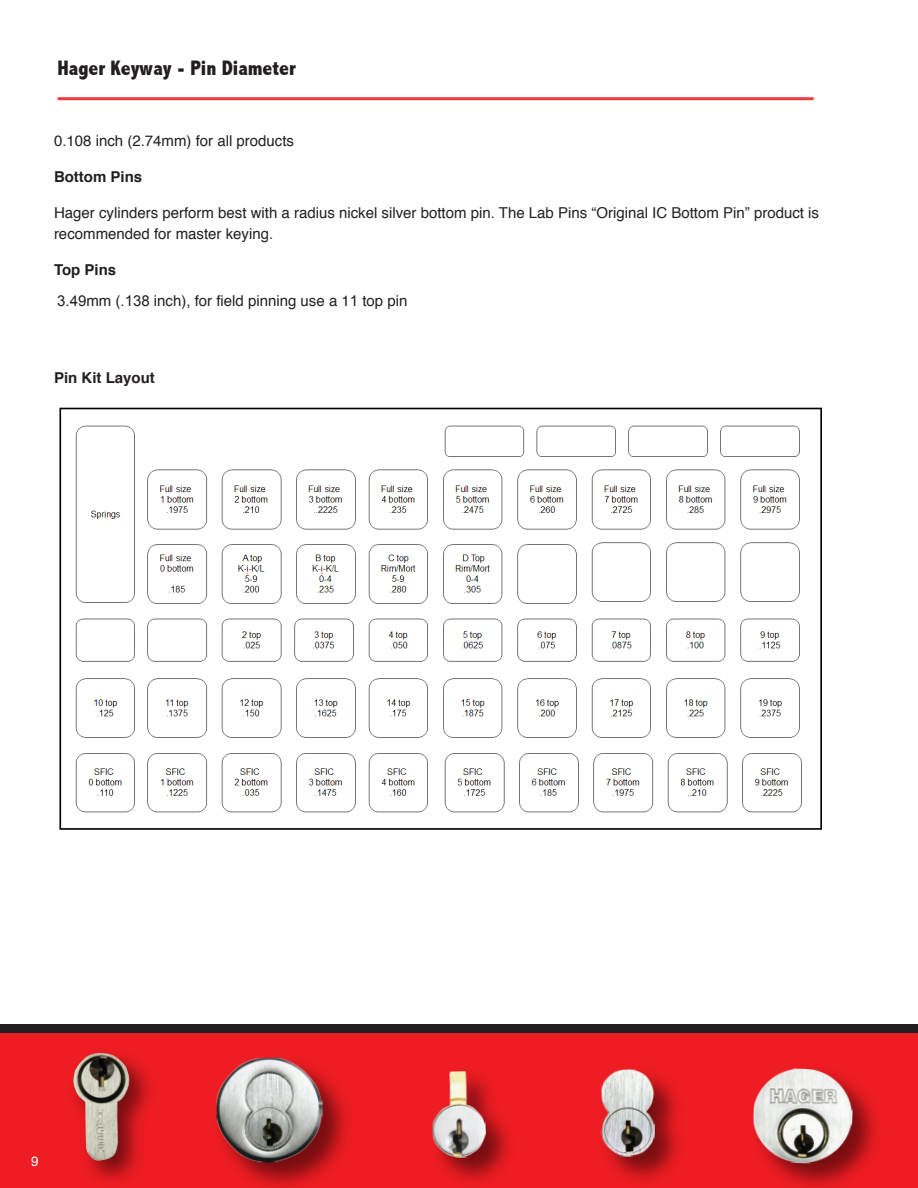
<style>
.page{position:relative;width:918px;height:1188px;background:#fff}
.page>*{position:absolute;margin:0;border:0;box-sizing:border-box;transform-origin:0 0}
.t1{font:800 condensed 21px "Abadi";color:#231f20}
.t2{font:15px/21px "Helvetica";color:#231f20}
.t3{font:700 15px "Helvetica";color:#231f20}
.t4{font:13.5px "Helvetica";color:#fff}
.s1{font-family:"Arial"}
</style>
<div class="page">
<img style="left:0;top:1024px;width:918px;height:164px">
<hr style="left:58px;top:97px;width:756px;height:3px;background:#ee3a41">
<img style="left:59px;top:407px;width:763px;height:423px">
<h1 class="t1" style="left:58px;top:56px;width:240px">Hager Keyway - Pin Diameter</h1>
<p class="t2" style="left:54px;top:131px;width:242px">0.108 inch (2.74mm) for all products</p>
<p class="t3" style="left:54px;top:165px;width:90px">Bottom Pins</p>
<p class="t2" style="left:54px;top:203px;width:767px">Hager cylinders perform best with a radius nickel silver bottom pin. The Lab Pins “Original IC Bottom Pin” product is recommended for master keying.</p>
<p class="t3" style="left:54px;top:258px;width:64px">Top Pins</p>
<p class="t2" style="left:57px;top:291px;width:352px"><span class="s1">3</span>.<span class="s1">49</span>mm (.<span class="s1">138</span> inch), for field pinning use a 1<span class="s1">1</span> top pin</p>
<p class="t3" style="left:54px;top:366px;width:102px">Pin Kit Layout</p>
<p class="t4" style="left:31px;top:1151px;width:9px">9</p>
</div>
